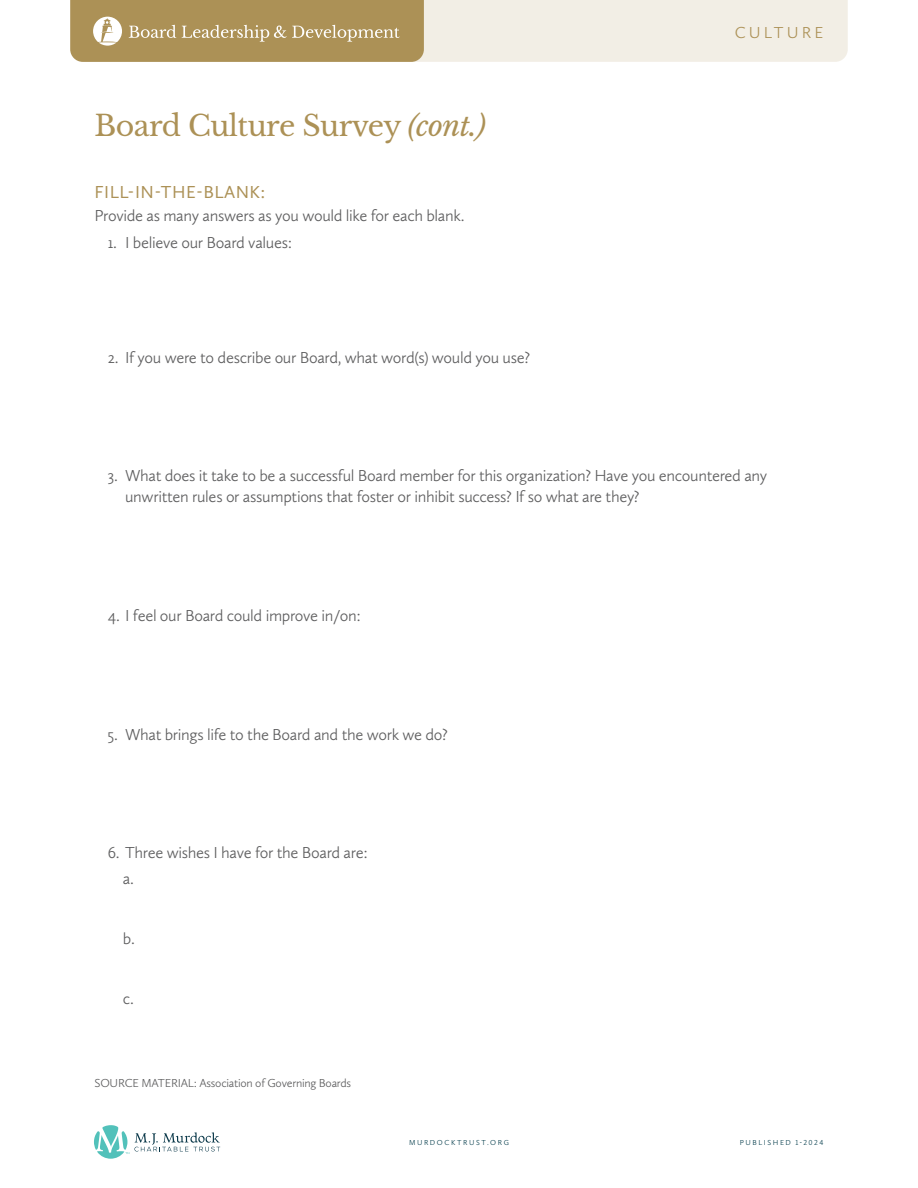
<style>
.page{position:relative;width:918px;height:1188px;background:#fff}
.page>*{position:absolute;margin:0;border:0;box-sizing:border-box;transform-origin:0 0}
.t1{font:28.5px "Libre Baskerville";letter-spacing:-.02em;color:#ac9156}
.t2{font:18px "Calluna Sans";letter-spacing:.025em;color:#ac9156}
.t3{font:300 16.5px/21px "Calluna Sans";letter-spacing:-.02em;color:#5e5e5f}
.t4{font:300 16.5px "Calluna Sans";letter-spacing:.185em;color:#ac9156}
.t5{font:300 12px "Calluna Sans";letter-spacing:-.02em;color:#5e5e5f}
.t6{font:300 7.5px "Calluna Sans";letter-spacing:.21em;color:#003a49}
.s1{font-style:italic}
</style>
<div class="page">
<div style="left:424px;top:0;width:424px;height:62px;background:#f2eee5"></div>
<svg style="left:94px;top:1125px;width:126px;height:34px"></svg>
<svg style="left:70px;top:0;width:354px;height:62px;background:#b19862"></svg>
<h1 class="t1" style="left:94px;top:108px;width:393px">Board Culture Survey <span class="s1">(cont.)</span></h1>
<p class="t2" style="left:95px;top:181px;width:172px">FILL-IN-THE-BLANK:</p>
<p class="t3" style="left:94px;top:204px;width:372px">Provide as many answers as you would like for each blank.</p>
<p class="t3" style="left:108px;top:232px;width:186px">1. I believe our Board values:</p>
<p class="t3" style="left:108px;top:346px;width:424px">2. If you were to describe our Board, what word(s) would you use?</p>
<p class="t4" style="left:735px;top:23px;width:90px">CULTURE</p>
<p class="t3" style="left:125px;top:465px;width:644px;text-indent:-17px">3. What does it take to be a successful Board member for this organization? Have you encountered any unwritten rules or assumptions that foster or inhibit success? If so what are they?</p>
<p class="t3" style="left:108px;top:605px;width:255px">4. I feel our Board could improve in/on:</p>
<p class="t3" style="left:108px;top:723px;width:341px">5. What brings life to the Board and the work we do?</p>
<p class="t3" style="left:123px;top:840px;width:246px;line-height:25.5px;text-indent:-15px">6. Three wishes I have for the Board are: a.</p>
<p class="t3" style="left:123px;top:927px;width:13px">b.</p>
<p class="t3" style="left:123px;top:987px;width:12px">c.</p>
<p class="t5" style="left:94px;top:1075px;width:258px">SOURCE MATERIAL: Association of Governing Boards</p>
<p class="t6" style="left:409px;top:1138px;width:101px">MURDOCKTRUST.ORG</p>
<p class="t6" style="left:740px;top:1138px;width:85px">PUBLISHED 1-2024</p>
</div>
